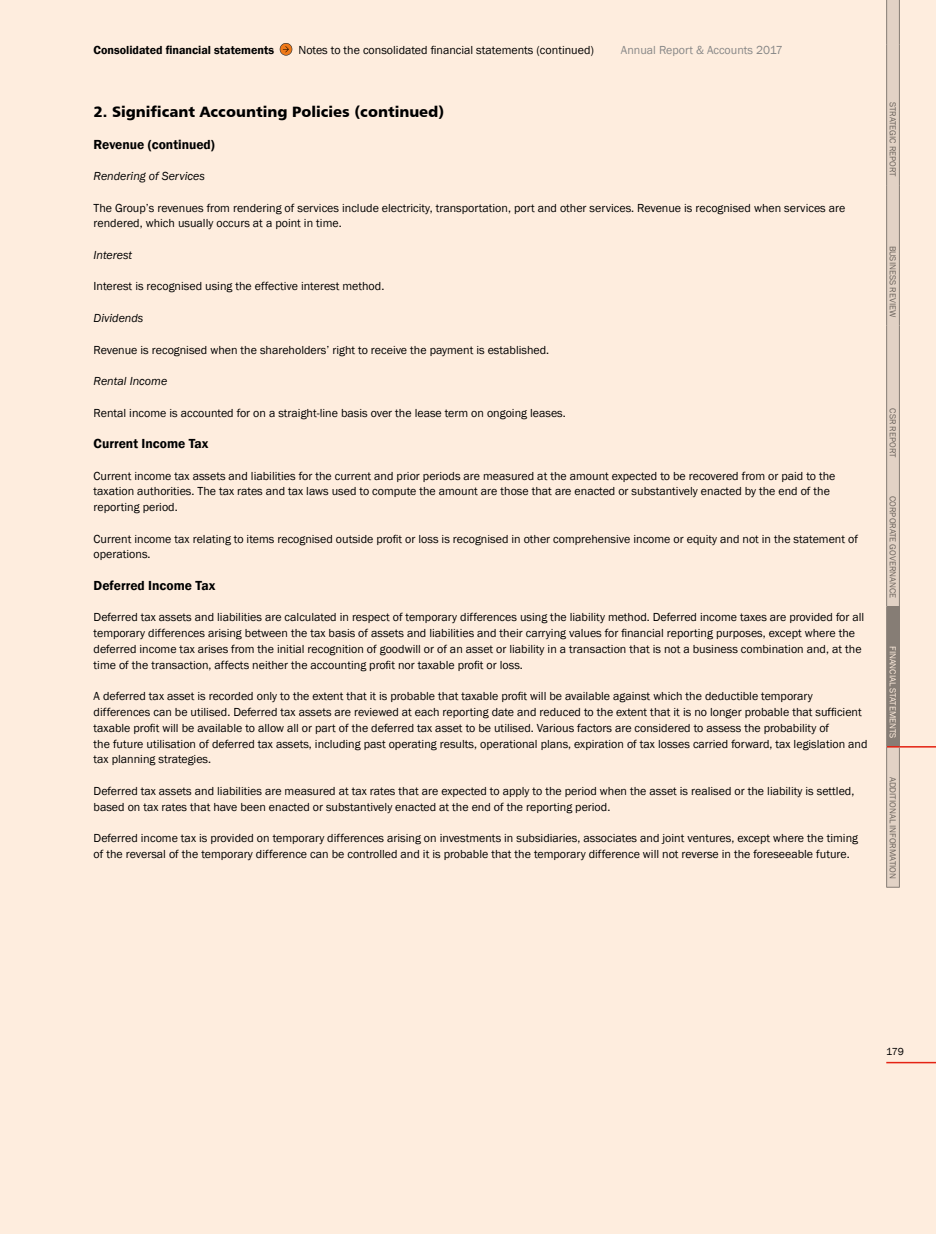
<style>
.page{position:relative;width:936px;height:1234px;background:#fff}
.page>*{position:absolute;margin:0;border:0;box-sizing:border-box;transform-origin:0 0}
.t1{font:15px "Humanist 777 BT Black B";color:#000}
.t2{font:600 13.5px "Franklin Gothic";color:#000}
.t3{font:12px/15.8px "Franklin Gothic";color:#000}
.t4{font:italic 12px "Franklin Gothic";color:#000}
.t5{font:600 12px "Franklin Gothic";color:#000}
.t6{font:12px "Franklin Gothic";color:#878787}
.t7{font:10.5px "Franklin Gothic";color:#000}
.t8{font:9px "Franklin Gothic";color:#706f6f}
.t9{font:9px "Franklin Gothic";color:#fff}
</style>
<div class="page">
<div style="left:0;top:0;width:935px;height:1233px;background:#feedde"></div>
<svg style="left:280px;top:43px;width:12px;height:12px"></svg>
<hr style="left:886px;top:1061px;width:49px;height:2px;background:#e42313">
<hr style="left:899px;top:746px;width:36px;height:1px;background:#e42313">
<svg style="left:886px;top:0;width:13px;height:887px;background:#cdbeb2"></svg>
<p class="t5" style="left:94px;top:43px;width:182px">Consolidated financial statements</p>
<p class="t3" style="left:298px;top:42px;width:297px">Notes to the consolidated financial statements (continued)</p>
<p class="t6" style="left:621px;top:43px;width:163px">Annual Report &amp; Accounts 2017</p>
<p class="t1" style="left:94px;top:102px;width:352px">2. Significant Accounting Policies (continued)</p>
<p class="t2" style="left:94px;top:136px;width:123px">Revenue (continued)</p>
<p class="t4" style="left:94px;top:168px;width:113px">Rendering of Services</p>
<p class="t3" style="left:94px;top:200px;width:753px">The Group’s revenues from rendering of services include electricity, transportation, port and other services. Revenue is recognised when services are rendered, which usually occurs at a point in time.</p>
<p class="t4" style="left:94px;top:247px;width:40px">Interest</p>
<p class="t3" style="left:94px;top:279px;width:292px">Interest is recognised using the effective interest method.</p>
<p class="t4" style="left:94px;top:310px;width:51px">Dividends</p>
<p class="t3" style="left:94px;top:342px;width:457px">Revenue is recognised when the shareholders’ right to receive the payment is established.</p>
<p class="t4" style="left:94px;top:373px;width:75px">Rental Income</p>
<p class="t3" style="left:94px;top:405px;width:473px">Rental income is accounted for on a straight-line basis over the lease term on ongoing leases.</p>
<p class="t2" style="left:94px;top:435px;width:116px">Current Income Tax</p>
<p class="t3" style="left:94px;top:468px;width:743px">Current income tax assets and liabilities for the current and prior periods are measured at the amount expected to be recovered from or paid to the taxation authorities. The tax rates and tax laws used to compute the amount are those that are enacted or substantively enacted by the end of the reporting period.</p>
<p class="t3" style="left:94px;top:531px;width:765px">Current income tax relating to items recognised outside profit or loss is recognised in other comprehensive income or equity and not in the statement of operations.</p>
<p class="t2" style="left:94px;top:577px;width:123px">Deferred Income Tax</p>
<p class="t3" style="left:94px;top:609px;width:772px">Deferred tax assets and liabilities are calculated in respect of temporary differences using the liability method. Deferred income taxes are provided for all temporary differences arising between the tax basis of assets and liabilities and their carrying values for financial reporting purposes, except where the deferred income tax arises from the initial recognition of goodwill or of an asset or liability in a transaction that is not a business combination and, at the time of the transaction, affects neither the accounting profit nor taxable profit or loss.</p>
<p class="t3" style="left:94px;top:688px;width:775px">A deferred tax asset is recorded only to the extent that it is probable that taxable profit will be available against which the deductible temporary differences can be utilised. Deferred tax assets are reviewed at each reporting date and reduced to the extent that it is no longer probable that sufficient taxable profit will be available to allow all or part of the deferred tax asset to be utilised. Various factors are considered to assess the probability of<br>the future utilisation of deferred tax assets, including past operating results, operational plans, expiration of tax losses carried forward, tax legislation and tax planning strategies.</p>
<p class="t3" style="left:94px;top:783px;width:762px">Deferred tax assets and liabilities are measured at tax rates that are expected to apply to the period when the asset is realised or the liability is settled, based on tax rates that have been enacted or substantively enacted at the end of the reporting period.</p>
<p class="t3" style="left:94px;top:830px;width:766px">Deferred income tax is provided on temporary differences arising on investments in subsidiaries, associates and joint ventures, except where the timing of the reversal of the temporary difference can be controlled and it is probable that the temporary difference will not reverse in the foreseeable future.</p>
<p class="t8" style="left:898px;top:102px;width:76px;rotate:90deg">STRATEGIC REPORT</p>
<p class="t8" style="left:898px;top:245px;width:73px;rotate:90deg">BUSINESS REVIEW</p>
<p class="t8" style="left:898px;top:408px;width:51px;rotate:90deg">CSR REPORT</p>
<p class="t8" style="left:898px;top:496px;width:103px;rotate:90deg">CORPORATE GOVERNANCE</p>
<p class="t9" style="left:898px;top:645px;width:94px;rotate:90deg">FINANCIAL STATEMENTS</p>
<p class="t8" style="left:898px;top:776px;width:103px;rotate:90deg">ADDITIONAL INFORMATION</p>
<p class="t7" style="left:886px;top:1045px;width:19px">179</p>
</div>
